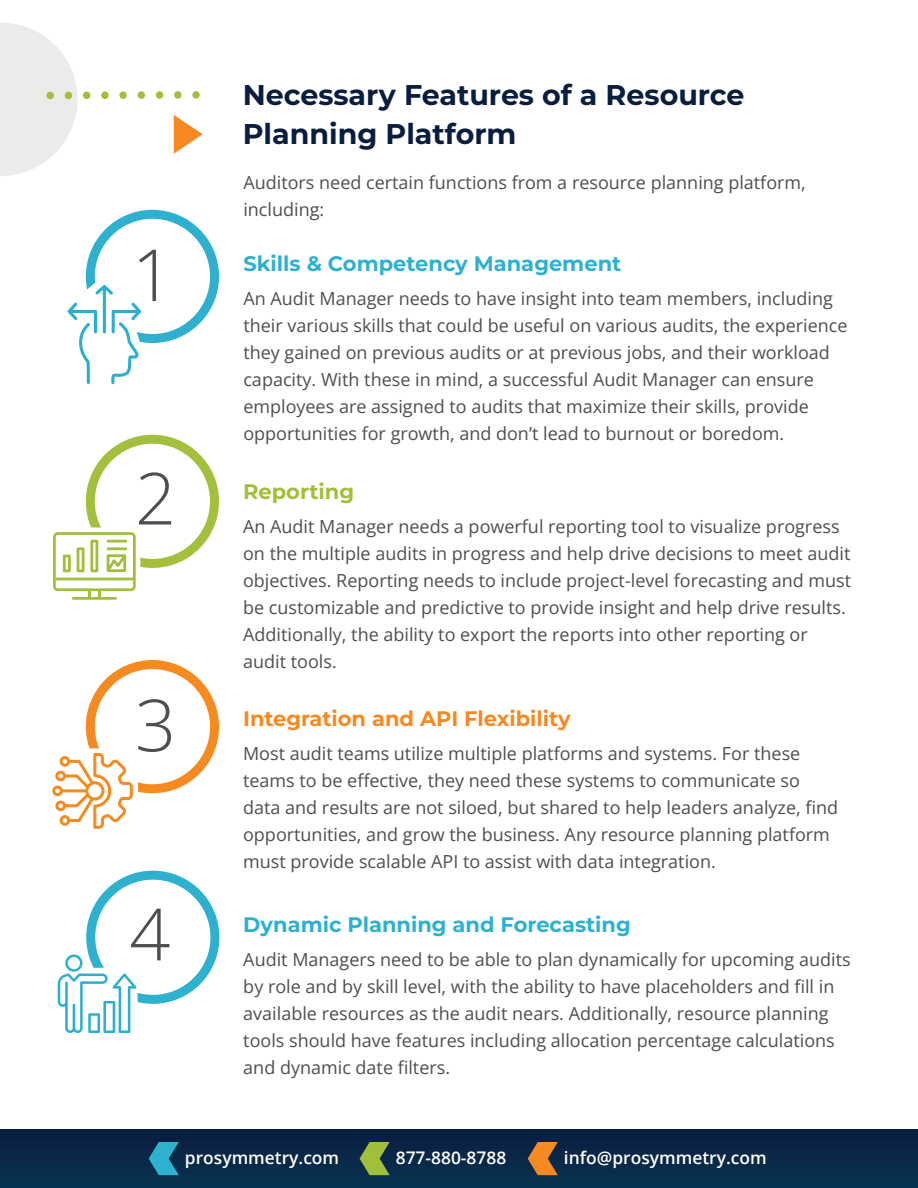
<style>
.page{position:relative;width:918px;height:1188px;background:#fff}
.page>*{position:absolute;margin:0;border:0;box-sizing:border-box;transform-origin:0 0}
.t1{font:700 28.5px/39px "Montserrat";color:#091d3f}
.t2{font:700 21px "Montserrat";color:#2db1cf}
.t3{font:700 21px "Montserrat";color:#f68921}
.t4{font:700 21px "Montserrat";color:#a2bf3b}
.t5{font:18px/27px "Open Sans";color:#504d4d}
.t6{font:600 17.4px "Open Sans";color:#fff}
</style>
<div class="page">
<div style="left:0;top:1129px;width:918px;height:59px;background:#092848"></div>
<svg style="left:149px;top:1142px;width:30px;height:33px"></svg>
<svg style="left:360px;top:1142px;width:30px;height:33px"></svg>
<svg style="left:528px;top:1142px;width:30px;height:33px"></svg>
<svg style="left:174px;top:115px;width:29px;height:39px"></svg>
<svg style="left:0;top:22px;width:78px;height:154px"></svg>
<div style="left:138px;top:91px;width:7px;height:8px;background:#a2bf3b;border-radius:50%"></div>
<div style="left:156px;top:91px;width:7px;height:8px;background:#a2bf3b;border-radius:50%"></div>
<div style="left:174px;top:91px;width:8px;height:8px;background:#a2bf3b;border-radius:50%"></div>
<div style="left:192px;top:91px;width:8px;height:8px;background:#a2bf3b;border-radius:50%"></div>
<div style="left:119px;top:91px;width:8px;height:8px;background:#a2bf3b;border-radius:50%"></div>
<div style="left:65px;top:92px;width:7px;height:7px;background:#a2bf3b;border-radius:50%"></div>
<div style="left:83px;top:92px;width:7px;height:7px;background:#a2bf3b;border-radius:50%"></div>
<div style="left:101px;top:91px;width:8px;height:8px;background:#a2bf3b;border-radius:50%"></div>
<div style="left:46px;top:92px;width:8px;height:7px;background:#a2bf3b;border-radius:50%"></div>
<div style="left:86px;top:210px;width:133px;height:133px;border:9px solid #2eb0cf;border-radius:50%"></div>
<svg style="left:67px;top:250px;width:89px;height:134px"></svg>
<div style="left:86px;top:435px;width:133px;height:133px;border:9px solid #a3bf3b;border-radius:50%"></div>
<hr style="left:72px;top:597px;width:45px;height:3px;background:#a1bf3b">
<svg style="left:53px;top:472px;width:118px;height:125px"></svg>
<hr style="left:56px;top:578px;width:77px;height:2px;background:#a1bf3b">
<div style="left:86px;top:660px;width:133px;height:133px;border:9px solid #f58a21;border-radius:50%"></div>
<svg style="left:52px;top:699px;width:119px;height:130px"></svg>
<div style="left:61px;top:790px;width:26px;height:2px;border:1px solid #f58a1f"></div>
<div style="left:86px;top:871px;width:133px;height:133px;border:9px solid #2eb0cf;border-radius:50%"></div>
<svg style="left:58px;top:909px;width:111px;height:124px"></svg>
<p class="t1" style="left:243px;top:74px;width:503px">Necessary Features of a Resource<br>Planning Platform</p>
<p class="t5" style="left:243px;top:169px;width:564px">Auditors need certain functions from a resource planning platform, including:</p>
<p class="t2" style="left:243px;top:248px;width:379px">Skills &amp; Competency Management</p>
<p class="t5" style="left:243px;top:284px;width:606px">An Audit Manager needs to have insight into team members, including their various skills that could be useful on various audits, the experience they gained on previous audits or at previous jobs, and their workload capacity. With these in mind, a successful Audit Manager can ensure employees are assigned to audits that maximize their skills, provide opportunities for growth, and don’t lead to burnout or boredom.</p>
<p class="t4" style="left:243px;top:476px;width:113px">Reporting</p>
<p class="t5" style="left:243px;top:512px;width:610px">An Audit Manager needs a powerful reporting tool to visualize progress on the multiple audits in progress and help drive decisions to meet audit objectives. Reporting needs to include project-level forecasting and must be customizable and predictive to provide insight and help drive results.<br>Additionally, the ability to export the reports into other reporting or audit tools.</p>
<p class="t3" style="left:243px;top:704px;width:329px">Integration and API Flexibility</p>
<p class="t5" style="left:243px;top:740px;width:596px">Most audit teams utilize multiple platforms and systems. For these teams to be effective, they need these systems to communicate so data and results are not siloed, but shared to help leaders analyze, find opportunities, and grow the business. Any resource planning platform must provide scalable API to assist with data integration.</p>
<p class="t2" style="left:243px;top:909px;width:389px">Dynamic Planning and Forecasting</p>
<p class="t5" style="left:243px;top:946px;width:609px">Audit Managers need to be able to plan dynamically for upcoming audits by role and by skill level, with the ability to have placeholders and fill in available resources as the audit nears. Additionally, resource planning tools should have features including allocation percentage calculations and dynamic date filters.</p>
<p class="t6" style="left:185px;top:1146px;width:156px">prosymmetry.com</p>
<p class="t6" style="left:396px;top:1146px;width:112px">877-880-8788</p>
<p class="t6" style="left:564px;top:1146px;width:204px">info@prosymmetry.com</p>
</div>
